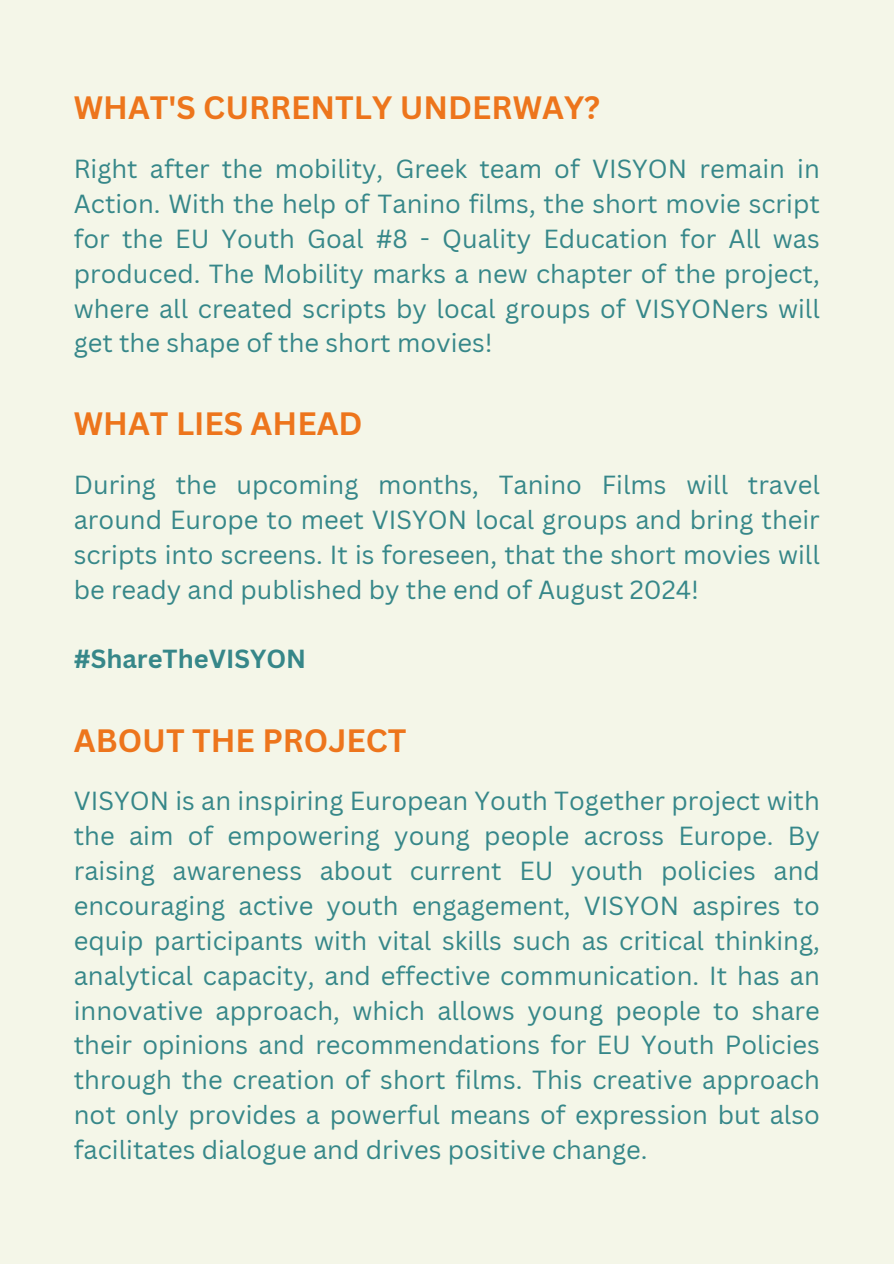
<style>
.page{position:relative;width:894px;height:1264px;background:#fff}
.page>*{position:absolute;margin:0;border:0;box-sizing:border-box;transform-origin:0 0}
.t1{font:700 31.5px "Canva Sans";color:#ed751c}
.t2{font:25.5px/35px "Canva Sans";color:#368789;text-align:justify}
.t3{font:700 25.5px "Canva Sans";color:#368789}
</style>
<div class="page">
<div style="left:0;top:0;width:893px;height:1263px;background:#f4f6e8"></div>
<p class="t1" style="left:74px;top:86px;width:527px">WHAT'S CURRENTLY UNDERWAY?</p>
<h1 class="t2" style="left:74px;top:151px;width:747px">Right after the mobility, Greek team of VISYON remain in Action. With the help of Tanino films, the short movie script for the EU Youth Goal #8 - Quality Education for All was produced. The Mobility marks a new chapter of the project, where all created scripts by local groups of VISYONers will get the shape of the short movies!</h1>
<h2 class="t1" style="left:74px;top:401px;width:290px">WHAT LIES AHEAD</h2>
<h1 class="t2" style="left:74px;top:466px;width:747px">During the upcoming months, Tanino Films will travel around Europe to meet VISYON local groups and bring their scripts into screens. It is foreseen, that the short movies will be ready and published by the end of August 2024!</h1>
<p class="t3" style="left:74px;top:641px;width:234px">#ShareTheVISYON</p>
<p class="t1" style="left:74px;top:717px;width:334px">ABOUT THE PROJECT</p>
<h1 class="t2" style="left:74px;top:782px;width:747px">VISYON is an inspiring European Youth Together project with the aim of empowering young people across Europe. By raising awareness about current EU youth policies and encouraging active youth engagement, VISYON aspires to equip participants with vital skills such as critical thinking, analytical capacity, and effective communication. It has an innovative approach, which allows young people to share their opinions and recommendations for EU Youth Policies through the creation of short films. This creative approach not only provides a powerful means of expression but also facilitates dialogue and drives positive change.</h1>
</div>
